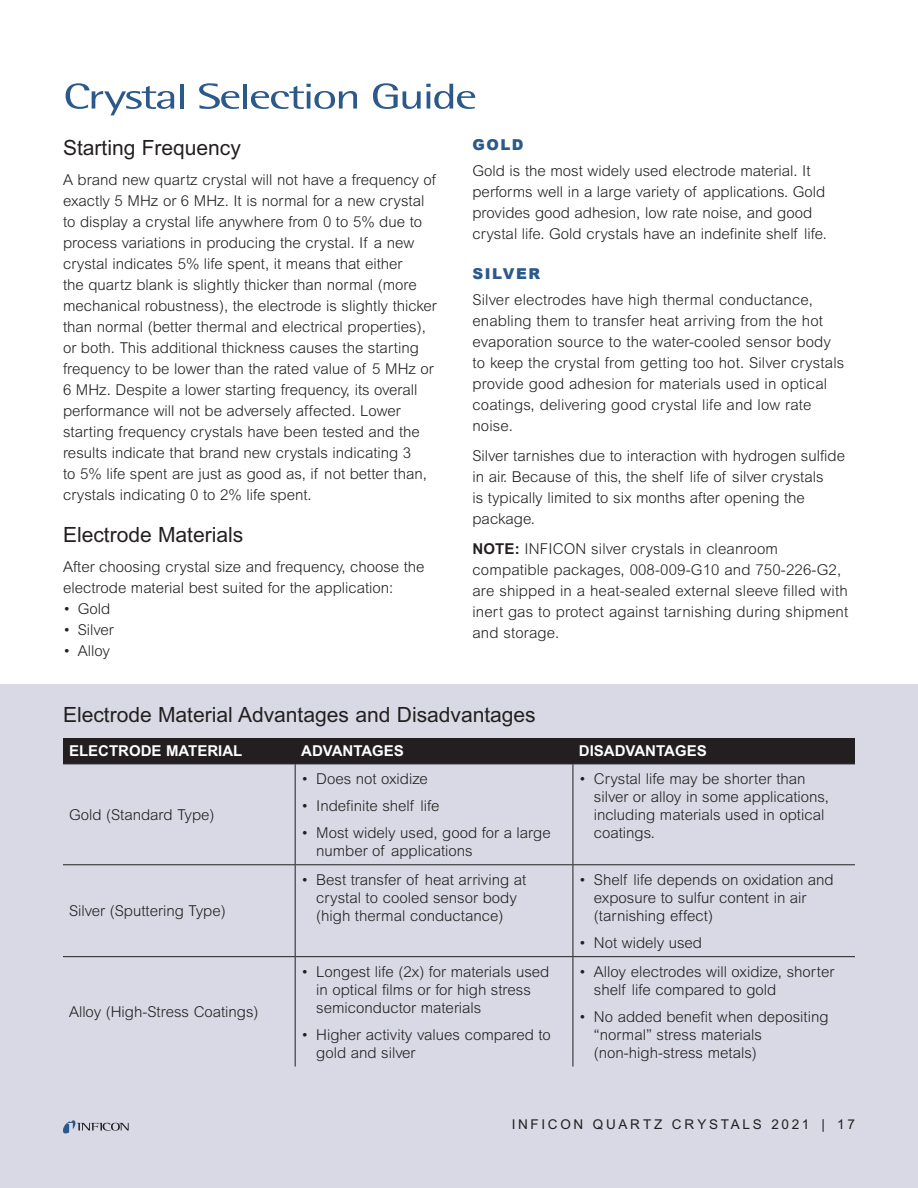
<style>
.page{position:relative;width:918px;height:1188px;background:#fff}
.page>*{position:absolute;margin:0;border:0;box-sizing:border-box;transform-origin:0 0}
.HEAD__interior{font:36px "Rotis Semi Sans";letter-spacing:-.05em;color:#2b598a;scale:1.4 1}
.SUBHEAD__2{font:21px "Arial MT Std";color:#231f20}
.COPY{font:300 15px/21px "Arial MT Std";color:#231f20}
.COPY-2{font:700 15px "Arial MT Std";color:#fff}
.SUBHEAD__1{font:900 15px "Arial";letter-spacing:.1em;color:#2b598a}
.FOOTER{font:13.5px "Arial MT Std";letter-spacing:.2em;color:#231f20}
.s1{font-weight:700}
</style>
<div class="page">
<div style="left:0;top:684px;width:918px;height:504px;background:#d8d9e5"></div>
<svg style="left:63px;top:1120px;width:66px;height:14px"></svg>
<div style="left:63px;top:738px;width:792px;height:26px;background:#231f20"></div>
<hr style="left:63px;top:764px;width:232px;height:1px;background:#231f20">
<hr style="left:295px;top:764px;width:278px;height:1px;background:#231f20">
<hr style="left:295px;top:764px;width:1px;height:100px;background:#231f20">
<hr style="left:573px;top:764px;width:282px;height:1px;background:#231f20">
<hr style="left:573px;top:764px;width:1px;height:100px;background:#231f20">
<hr style="left:63px;top:864px;width:232px;height:1px;background:#231f20">
<hr style="left:295px;top:864px;width:278px;height:1px;background:#231f20">
<hr style="left:295px;top:865px;width:1px;height:91px;background:#231f20">
<hr style="left:573px;top:864px;width:282px;height:1px;background:#231f20">
<hr style="left:573px;top:865px;width:1px;height:91px;background:#231f20">
<hr style="left:63px;top:956px;width:232px;height:1px;background:#231f20">
<hr style="left:295px;top:956px;width:278px;height:1px;background:#231f20">
<hr style="left:295px;top:957px;width:1px;height:110px;background:#231f20">
<hr style="left:573px;top:956px;width:282px;height:1px;background:#231f20">
<hr style="left:573px;top:957px;width:1px;height:110px;background:#231f20">
<p class="HEAD__interior" style="left:63px;top:75px;width:297px">Crystal Selection Guide</p>
<p class="SUBHEAD__2" style="left:63px;top:135px;width:179px">Starting Frequency</p>
<p class="COPY" style="left:63px;top:169px;width:375px">A brand new quartz crystal will not have a frequency of exactly 5 MHz or 6 MHz. It is normal for a new crystal to display a crystal life anywhere from 0 to 5% due to process variations in producing the crystal. If a new crystal indicates 5% life spent, it means that either<br>the quartz blank is slightly thicker than normal (more mechanical robustness), the electrode is slightly thicker than normal (better thermal and electrical properties), or both. This additional thickness causes the starting frequency to be lower than the rated value of 5 MHz or 6 MHz. Despite a lower starting frequency, its overall performance will not be adversely affected. Lower starting frequency crystals have been tested and the results indicate that brand new crystals indicating 3<br>to 5% life spent are just as good as, if not better than, crystals indicating 0 to 2% life spent.</p>
<p class="SUBHEAD__2" style="left:63px;top:522px;width:182px">Electrode Materials</p>
<p class="COPY" style="left:63px;top:556px;width:363px">After choosing crystal size and frequency, choose the electrode material best suited for the application:</p>
<p class="COPY" style="left:63px;top:598px;width:49px">• Gold</p>
<p class="COPY" style="left:63px;top:619px;width:52px">• Silver</p>
<p class="COPY" style="left:63px;top:640px;width:48px">• Alloy</p>
<p class="SUBHEAD__1" style="left:472px;top:134px;width:53px">GOLD</p>
<p class="COPY" style="left:472px;top:160px;width:354px">Gold is the most widely used electrode material. It performs well in a large variety of applications. Gold provides good adhesion, low rate noise, and good crystal life. Gold crystals have an indefinite shelf life.</p>
<p class="SUBHEAD__1" style="left:472px;top:263px;width:69px">SILVER</p>
<p class="COPY" style="left:472px;top:289px;width:373px">Silver electrodes have high thermal conductance, enabling them to transfer heat arriving from the hot evaporation source to the water-cooled sensor body to keep the crystal from getting too hot. Silver crystals provide good adhesion for materials used in optical coatings, delivering good crystal life and low rate noise.</p>
<p class="COPY" style="left:472px;top:445px;width:374px">Silver tarnishes due to interaction with hydrogen sulfide in air. Because of this, the shelf life of silver crystals<br>is typically limited to six months after opening the package.</p>
<p class="COPY" style="left:472px;top:538px;width:377px"><span class="s1">NOTE:</span> INFICON silver crystals in cleanroom compatible packages, 008-009-G10 and 750-226-G2, are shipped in a heat-sealed external sleeve filled with inert gas to protect against tarnishing during shipment and storage.</p>
<p class="SUBHEAD__2" style="left:63px;top:702px;width:474px">Electrode Material Advantages and Disadvantages</p>
<p class="COPY-2" style="left:69px;top:742px;width:175px">ELECTRODE MATERIAL</p>
<p class="COPY-2" style="left:301px;top:742px;width:104px">ADVANTAGES</p>
<p class="COPY-2" style="left:579px;top:742px;width:129px">DISADVANTAGES</p>
<p class="COPY" style="left:69px;top:804px;width:147px">Gold (Standard Type)</p>
<p class="COPY" style="left:69px;top:900px;width:158px">Silver (Sputtering Type)</p>
<p class="COPY" style="left:69px;top:1001px;width:191px">Alloy (High-Stress Coatings)</p>
<p class="COPY" style="left:301px;top:768px;width:128px">• Does not oxidize</p>
<p class="COPY" style="left:301px;top:795px;width:140px">• Indefinite shelf life</p>
<p class="COPY" style="left:316px;top:823px;width:236px;line-height:18px;text-indent:-15px">• Most widely used, good for a large number of applications</p>
<p class="COPY" style="left:594px;top:769px;width:236px;line-height:18px;text-indent:-15px">• Crystal life may be shorter than silver or alloy in some applications, including materials used in optical coatings.</p>
<p class="COPY" style="left:301px;top:870px;width:226px;line-height:18px;text-align:center">• Best transfer of heat arriving at crystal to cooled sensor body (high thermal conductance)</p>
<p class="COPY" style="left:594px;top:870px;width:241px;line-height:18px;text-indent:-15px">• Shelf life depends on oxidation and exposure to sulfur content in air (tarnishing effect)</p>
<p class="COPY" style="left:579px;top:932px;width:125px">• Not widely used</p>
<p class="COPY" style="left:316px;top:962px;width:235px;line-height:18px;text-indent:-15px">• Longest life (2x) for materials used in optical films or for high stress semiconductor materials</p>
<p class="COPY" style="left:316px;top:1025px;width:236px;line-height:18px;text-indent:-15px">• Higher activity values compared to gold and silver</p>
<p class="COPY" style="left:594px;top:962px;width:242px;line-height:18px;text-indent:-15px">• Alloy electrodes will oxidize, shorter shelf life compared to gold</p>
<p class="COPY" style="left:594px;top:1007px;width:236px;line-height:18px;text-indent:-15px">• No added benefit when depositing “normal” stress materials (non-high-stress metals)</p>
<p class="FOOTER" style="left:512px;top:1116px;width:345px">INFICON QUARTZ CRYSTALS 2021 | 17</p>
</div>
